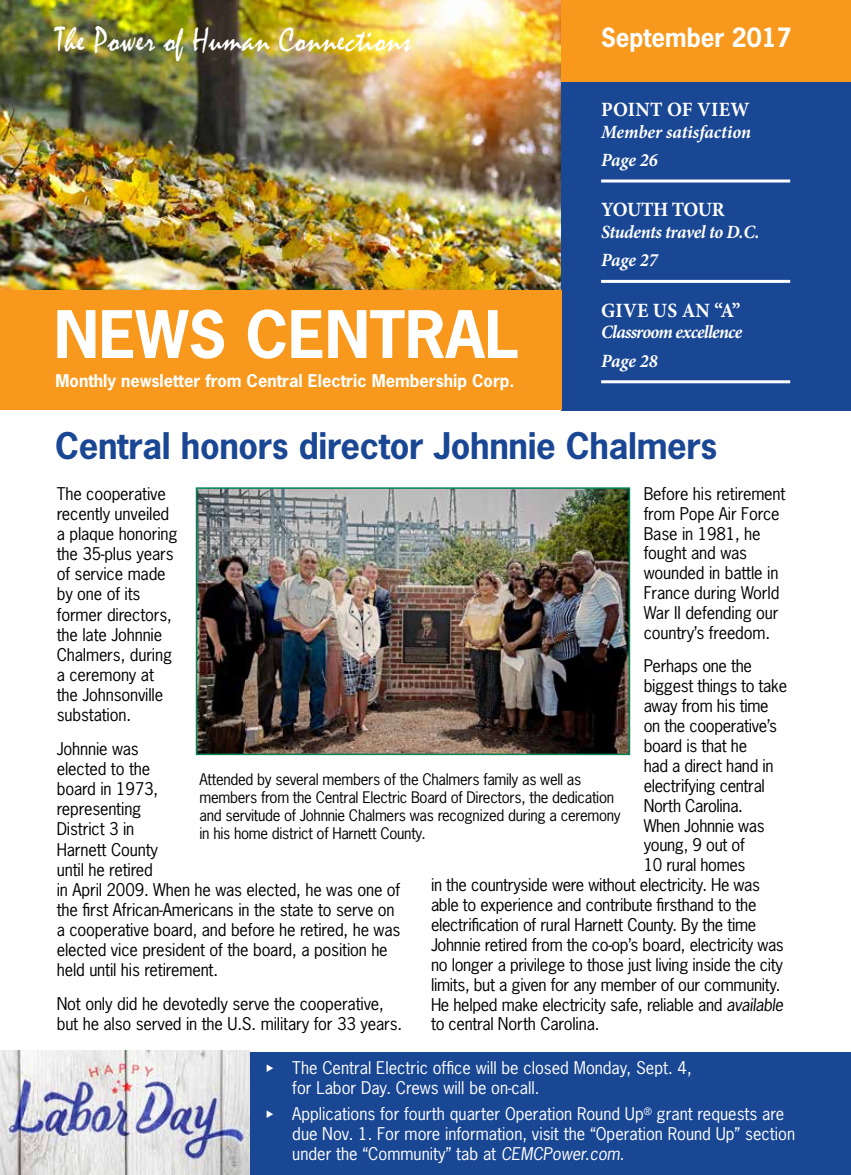
<style>
.page{position:relative;width:851px;height:1175px;background:#fff}
.page>*{position:absolute;margin:0;border:0;box-sizing:border-box;transform-origin:0 0}
.t1{font:700 61.5px "News Gothic";color:#fff}
.t2{font:34.95px "Mistral";letter-spacing:.02em;color:#fff;scale:.9 1}
.t3{font:700 34.5px "News Gothic";letter-spacing:-.01em;color:#1a4794}
.t4{font:700 24.9px "News Gothic";color:#fff;scale:.96 1}
.t5{font:700 20.25px "Minion Pro";letter-spacing:.01em;color:#fff;scale:.96 1}
.t6{font:700 20.25px "Minion Pro";letter-spacing:-.03em;color:#fff;scale:.96 1}
.t7{font:italic 700 18.75px/28.3px "Minion Pro";letter-spacing:-.02em;color:#fff;scale:.96 1}
.t8{font:italic 700 18.75px/28.3px "Minion Pro";letter-spacing:-.04em;color:#fff;scale:.96 1}
.t9{font:italic 700 18.75px/28.3px "Minion Pro";color:#fff;scale:.96 1}
.t10{font:16.5px/20.1px "News Gothic";letter-spacing:-.01em;color:#000}
.t11{font:16.5px/19.8px "News Gothic";color:#fff}
.t12{font:700 16.5px "News Gothic";color:#fff}
.t13{font:15px/18px "News Gothic";letter-spacing:-.02em;color:#000}
.s1{font-style:italic}
.s2{font-family:"Quirks ICG"}
</style>
<div class="page">
<img style="left:0;top:0;width:561px;height:290px">
<div style="left:561px;top:0;width:289px;height:410px;background:#1a4794"></div>
<div style="left:561px;top:0;width:289px;height:81px;background:#f8991d"></div>
<div style="left:0;top:1051px;width:850px;height:123px;background:#1a4794"></div>
<div style="left:0;top:290px;width:561px;height:120px;background:#f8991d"></div>
<hr style="left:601px;top:179px;width:189px;height:3px;background:#fff">
<hr style="left:601px;top:280px;width:189px;height:3px;background:#fff">
<hr style="left:601px;top:380px;width:189px;height:3px;background:#fff">
<img style="left:0;top:1050px;width:249px;height:124px">
<img style="left:199px;top:490px;width:428px;height:262px">
<div style="left:196px;top:487px;width:434px;height:268px;border:2px solid #008357"></div>
<h2 class="t2" style="left:56px;top:19px;width:396px">The Power of Human Connections</h2>
<h3 class="t4" style="left:601px;top:22px;width:200px">September 2017</h3>
<h1 class="t1" style="left:54px;top:294px;width:466px">NEWS CENTRAL</h1>
<p class="t12" style="left:56px;top:370px;width:460px">Monthly newsletter from Central Electric Membership Corp.</p>
<p class="t5" style="left:601px;top:95px;width:156px">POINT OF VIEW</p>
<p class="t9" style="left:601px;top:117px;width:158px">Member satisfaction<br>Page 26</p>
<p class="t6" style="left:601px;top:196px;width:130px">YOUTH TOUR</p>
<p class="t7" style="left:601px;top:217px;width:166px">Students travel to D.C.<br>Page 27</p>
<p class="t5" style="left:601px;top:296px;width:146px">GIVE US AN “A”</p>
<p class="t8" style="left:601px;top:318px;width:148px">Classroom excellence<br>Page 28</p>
<h3 class="t3" style="left:55px;top:423px;width:663px">Central honors director Johnnie Chalmers</h3>
<p class="t10" style="left:643px;top:483px;width:143px">Before his retirement from Pope Air Force<br>Base in 1981, he fought and was wounded in battle in<br>France during World<br>War II defending our country’s freedom.</p>
<p class="t10" style="left:643px;top:656px;width:110px">Perhaps one the</p>
<p class="t10" style="left:643px;top:676px;width:145px">biggest things to take</p>
<p class="t10" style="left:643px;top:695px;width:126px">away from his time</p>
<p class="t10" style="left:643px;top:715px;width:135px">on the cooperative’s</p>
<p class="t10" style="left:643px;top:735px;width:105px">board is that he</p>
<p class="t10" style="left:643px;top:755px;width:131px">had a direct hand in</p>
<p class="t10" style="left:643px;top:775px;width:123px">electrifying central</p>
<p class="t10" style="left:643px;top:795px;width:101px">North Carolina.</p>
<p class="t10" style="left:643px;top:815px;width:122px">When Johnnie was</p>
<p class="t10" style="left:643px;top:835px;width:103px">young, 9 out of</p>
<p class="t10" style="left:643px;top:855px;width:103px">10 rural homes</p>
<p class="t10" style="left:431px;top:874px;width:330px">in the countryside were without electricity. He was</p>
<p class="t10" style="left:431px;top:894px;width:327px">able to experience and contribute firsthand to the</p>
<p class="t10" style="left:431px;top:914px;width:327px">electrification of rural Harnett County. By the time</p>
<p class="t10" style="left:431px;top:934px;width:354px">Johnnie retired from the co-op’s board, electricity was</p>
<p class="t10" style="left:431px;top:954px;width:353px">no longer a privilege to those just living inside the city</p>
<p class="t10" style="left:431px;top:974px;width:351px">limits, but a given for any member of our community.</p>
<p class="t10" style="left:431px;top:994px;width:354px">He helped make electricity safe, reliable and <span class="s1">available</span></p>
<p class="t10" style="left:431px;top:1014px;width:170px">to central North Carolina.</p>
<p class="t10" style="left:57px;top:483px;width:122px">The cooperative recently unveiled a plaque honoring the 35-plus years of service made by one of its former directors, the late Johnnie<br>Chalmers, during a ceremony at the Johnsonville substation.</p>
<p class="t10" style="left:57px;top:738px;width:345px">Johnnie was<br>elected to the<br>board in 1973,<br>representing<br>District 3 in<br>Harnett County<br>until he retired<br>in April 2009. When he was elected, he was one of the first African-Americans in the state to serve on a cooperative board, and before he retired, he was elected vice president of the board, a position he held until his retirement.</p>
<p class="t10" style="left:57px;top:993px;width:347px">Not only did he devotedly serve the cooperative, but he also served in the U.S. military for 33 years.</p>
<p class="t13" style="left:199px;top:770px;width:422px">Attended by several members of the Chalmers family as well as members from the Central Electric Board of Directors, the dedication and servitude of Johnnie Chalmers was recognized during a ceremony in his home district of Harnett County.</p>
<p class="t11" style="left:292px;top:1057px;width:401px;text-indent:-27px"><span class="s2">£</span> The Central Electric office will be closed Monday, Sept. 4, for Labor Day. Crews will be on-call.</p>
<p class="t11" style="left:292px;top:1103px;width:504px;text-indent:-27px"><span class="s2">£</span> Applications for fourth quarter Operation Round Up<sup>®</sup> grant requests are due Nov. 1. For more information, visit the “Operation Round Up” section under the “Community” tab at <span class="s1">CEMCPower.com</span>.</p>
</div>
